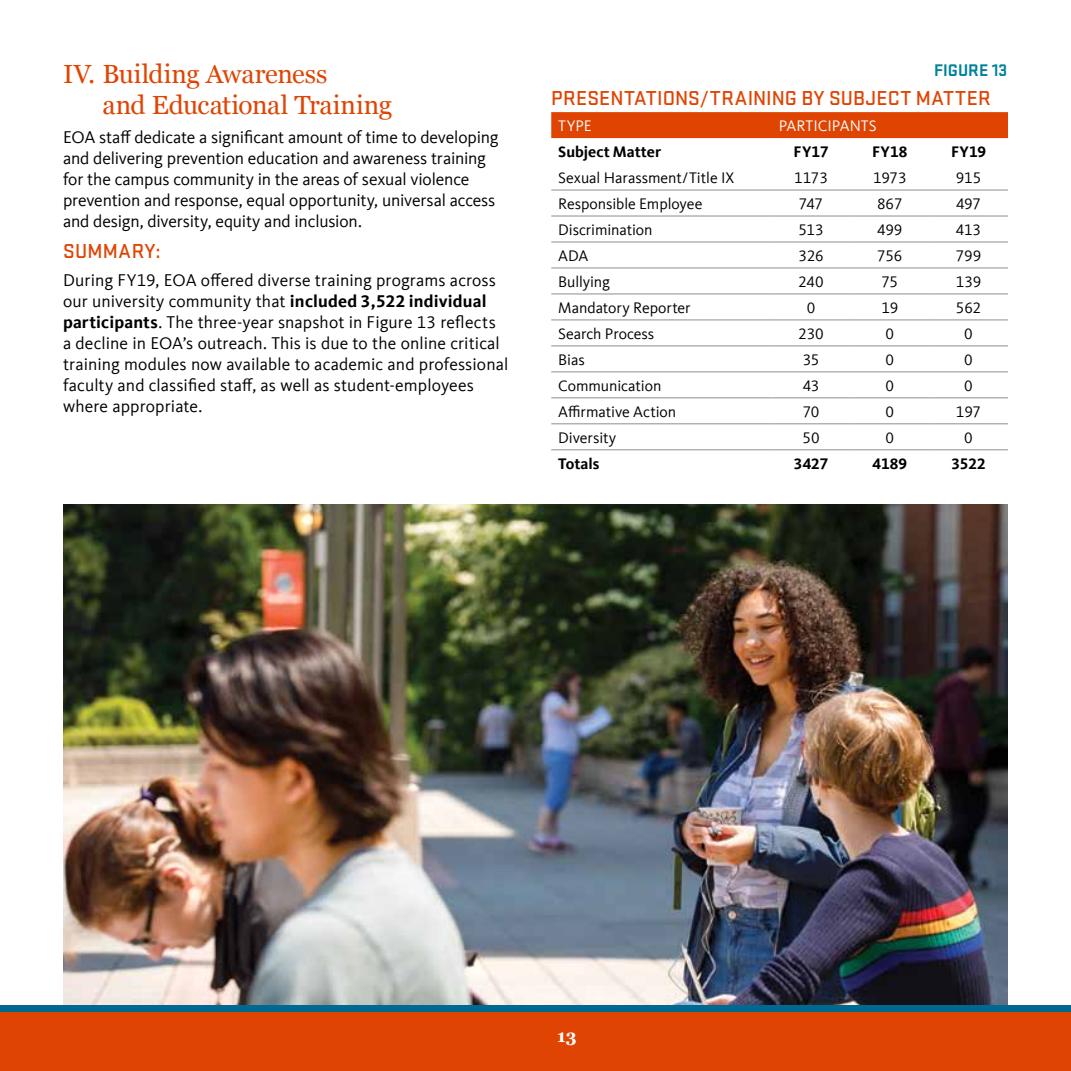
<style>
.page{position:relative;width:1071px;height:1071px;background:#fff}
.page>*{position:absolute;margin:0;border:0;box-sizing:border-box;transform-origin:0 0}
.t1{font:26.25px/31.5px "Georgia";letter-spacing:-.005em;color:#e04403}
.t2{font:500 21px "Stratum 2";letter-spacing:.01em;color:#e04403}
.t3{font:17.5px/21px "Kievit Offc";color:#000}
.t4{font:700 17.5px "Stratum 2";letter-spacing:.005em;color:#00829b}
.t5{font:700 17.5px "Georgia";color:#fff}
.t6{font:15.75px "Kievit Offc";letter-spacing:-.005em;color:#000}
.t7{font:700 15.75px "Kievit Offc";letter-spacing:.005em;color:#000}
.t8{font:15.75px "Kievit Offc";letter-spacing:.005em;color:#fff}
.s1{font-weight:700}
</style>
<div class="page">
<div style="left:551px;top:112px;width:457px;height:26px;background:#e04403"></div>
<hr style="left:551px;top:189px;width:221px;height:2px;background:#a7aba1">
<hr style="left:772px;top:189px;width:78px;height:2px;background:#a7aba1">
<hr style="left:850px;top:189px;width:79px;height:2px;background:#a7aba1">
<hr style="left:929px;top:189px;width:79px;height:2px;background:#a7aba1">
<hr style="left:551px;top:215px;width:221px;height:2px;background:#a7aba1">
<hr style="left:772px;top:215px;width:78px;height:2px;background:#a7aba1">
<hr style="left:850px;top:215px;width:79px;height:2px;background:#a7aba1">
<hr style="left:929px;top:215px;width:79px;height:2px;background:#a7aba1">
<hr style="left:551px;top:241px;width:221px;height:2px;background:#a7aba1">
<hr style="left:772px;top:241px;width:78px;height:2px;background:#a7aba1">
<hr style="left:850px;top:241px;width:79px;height:2px;background:#a7aba1">
<hr style="left:929px;top:241px;width:79px;height:2px;background:#a7aba1">
<hr style="left:551px;top:267px;width:221px;height:2px;background:#a7aba1">
<hr style="left:772px;top:267px;width:78px;height:2px;background:#a7aba1">
<hr style="left:850px;top:267px;width:79px;height:2px;background:#a7aba1">
<hr style="left:929px;top:267px;width:79px;height:2px;background:#a7aba1">
<hr style="left:551px;top:293px;width:221px;height:2px;background:#a7aba1">
<hr style="left:772px;top:293px;width:78px;height:2px;background:#a7aba1">
<hr style="left:850px;top:293px;width:79px;height:2px;background:#a7aba1">
<hr style="left:929px;top:293px;width:79px;height:2px;background:#a7aba1">
<hr style="left:551px;top:319px;width:221px;height:2px;background:#a7aba1">
<hr style="left:772px;top:319px;width:78px;height:2px;background:#a7aba1">
<hr style="left:850px;top:319px;width:79px;height:2px;background:#a7aba1">
<hr style="left:929px;top:319px;width:79px;height:2px;background:#a7aba1">
<hr style="left:551px;top:345px;width:221px;height:2px;background:#a7aba1">
<hr style="left:772px;top:345px;width:78px;height:2px;background:#a7aba1">
<hr style="left:850px;top:345px;width:79px;height:2px;background:#a7aba1">
<hr style="left:929px;top:345px;width:79px;height:2px;background:#a7aba1">
<hr style="left:551px;top:371px;width:221px;height:1px;background:#a7aba1">
<hr style="left:772px;top:371px;width:78px;height:1px;background:#a7aba1">
<hr style="left:850px;top:371px;width:79px;height:1px;background:#a7aba1">
<hr style="left:929px;top:371px;width:79px;height:1px;background:#a7aba1">
<hr style="left:551px;top:397px;width:221px;height:1px;background:#a7aba1">
<hr style="left:772px;top:397px;width:78px;height:1px;background:#a7aba1">
<hr style="left:850px;top:397px;width:79px;height:1px;background:#a7aba1">
<hr style="left:929px;top:397px;width:79px;height:1px;background:#a7aba1">
<hr style="left:551px;top:423px;width:221px;height:1px;background:#a7aba1">
<hr style="left:772px;top:423px;width:78px;height:1px;background:#a7aba1">
<hr style="left:850px;top:423px;width:79px;height:1px;background:#a7aba1">
<hr style="left:929px;top:423px;width:79px;height:1px;background:#a7aba1">
<hr style="left:551px;top:449px;width:221px;height:1px;background:#a7aba1">
<hr style="left:772px;top:449px;width:78px;height:1px;background:#a7aba1">
<hr style="left:850px;top:449px;width:79px;height:1px;background:#a7aba1">
<hr style="left:929px;top:449px;width:79px;height:1px;background:#a7aba1">
<img style="left:63px;top:504px;width:945px;height:501px">
<div style="left:0;top:1005px;width:1071px;height:66px;background:#00698f"></div>
<div style="left:0;top:1012px;width:1071px;height:59px;background:#e04403"></div>
<h1 class="t1" style="left:102px;top:57px;width:291px;text-indent:-39px">IV. Building Awareness<br>and Educational Training</h1>
<p class="t3" style="left:63px;top:127px;width:437px">EOA staff dedicate a significant amount of time to developing and delivering prevention education and awareness training for the campus community in the areas of sexual violence prevention and response, equal opportunity, universal access and design, diversity, equity and inclusion.</p>
<p class="t2" style="left:63px;top:237px;width:99px">SUMMARY:</p>
<p class="t3" style="left:63px;top:270px;width:447px">During FY19, EOA offered diverse training programs across our university community that <span class="s1">included 3,522 individual participants</span>. The three-year snapshot in Figure 13 reflects a decline in EOA’s outreach. This is due to the online critical training modules now available to academic and professional faculty and classified staff, as well as student-employees where appropriate.</p>
<p class="t4" style="left:934px;top:59px;width:75px">FIGURE 13</p>
<p class="t2" style="left:551px;top:84px;width:441px">PRESENTATIONS/TRAINING BY SUBJECT MATTER</p>
<p class="t8" style="left:558px;top:117px;width:35px">TYPE</p>
<p class="t8" style="left:779px;top:117px;width:100px">PARTICIPANTS</p>
<p class="t7" style="left:558px;top:143px;width:104px">Subject Matter</p>
<p class="t7" style="left:794px;top:143px;width:36px">FY17</p>
<p class="t7" style="left:872px;top:143px;width:37px">FY18</p>
<p class="t7" style="left:951px;top:143px;width:37px">FY19</p>
<p class="t6" style="left:558px;top:169px;width:178px">Sexual Harassment/Title IX</p>
<p class="t6" style="left:794px;top:169px;width:35px">1173</p>
<p class="t6" style="left:873px;top:169px;width:35px">1973</p>
<p class="t6" style="left:956px;top:169px;width:27px">915</p>
<p class="t6" style="left:558px;top:195px;width:146px">Responsible Employee</p>
<p class="t6" style="left:799px;top:195px;width:26px">747</p>
<p class="t6" style="left:877px;top:195px;width:27px">867</p>
<p class="t6" style="left:956px;top:195px;width:27px">497</p>
<p class="t6" style="left:558px;top:221px;width:96px">Discrimination</p>
<p class="t6" style="left:798px;top:221px;width:27px">513</p>
<p class="t6" style="left:877px;top:221px;width:27px">499</p>
<p class="t6" style="left:956px;top:221px;width:27px">413</p>
<p class="t6" style="left:558px;top:247px;width:32px">ADA</p>
<p class="t6" style="left:799px;top:247px;width:26px">326</p>
<p class="t6" style="left:877px;top:247px;width:27px">756</p>
<p class="t6" style="left:956px;top:247px;width:27px">799</p>
<p class="t6" style="left:558px;top:273px;width:53px">Bullying</p>
<p class="t6" style="left:798px;top:273px;width:27px">240</p>
<p class="t6" style="left:882px;top:273px;width:18px">75</p>
<p class="t6" style="left:956px;top:273px;width:27px">139</p>
<p class="t6" style="left:558px;top:299px;width:134px">Mandatory Reporter</p>
<p class="t6" style="left:807px;top:299px;width:10px">0</p>
<p class="t6" style="left:881px;top:299px;width:18px">19</p>
<p class="t6" style="left:956px;top:299px;width:27px">562</p>
<p class="t6" style="left:558px;top:325px;width:98px">Search Process</p>
<p class="t6" style="left:798px;top:325px;width:27px">230</p>
<p class="t6" style="left:886px;top:325px;width:10px">0</p>
<p class="t6" style="left:964px;top:325px;width:10px">0</p>
<p class="t6" style="left:558px;top:351px;width:28px">Bias</p>
<p class="t6" style="left:803px;top:351px;width:18px">35</p>
<p class="t6" style="left:886px;top:351px;width:10px">0</p>
<p class="t6" style="left:964px;top:351px;width:10px">0</p>
<p class="t6" style="left:558px;top:377px;width:105px">Communication</p>
<p class="t6" style="left:803px;top:377px;width:18px">43</p>
<p class="t6" style="left:886px;top:377px;width:10px">0</p>
<p class="t6" style="left:964px;top:377px;width:10px">0</p>
<p class="t6" style="left:558px;top:403px;width:120px">Affirmative Action</p>
<p class="t6" style="left:803px;top:403px;width:18px">70</p>
<p class="t6" style="left:886px;top:403px;width:10px">0</p>
<p class="t6" style="left:956px;top:403px;width:27px">197</p>
<p class="t6" style="left:558px;top:429px;width:59px">Diversity</p>
<p class="t6" style="left:803px;top:429px;width:19px">50</p>
<p class="t6" style="left:886px;top:429px;width:10px">0</p>
<p class="t6" style="left:964px;top:429px;width:10px">0</p>
<p class="t7" style="left:558px;top:454px;width:43px">Totals</p>
<p class="t7" style="left:794px;top:454px;width:36px">3427</p>
<p class="t7" style="left:873px;top:454px;width:36px">4189</p>
<p class="t7" style="left:952px;top:454px;width:36px">3522</p>
<p class="t5" style="left:557px;top:1023px;width:21px">13</p>
</div>
